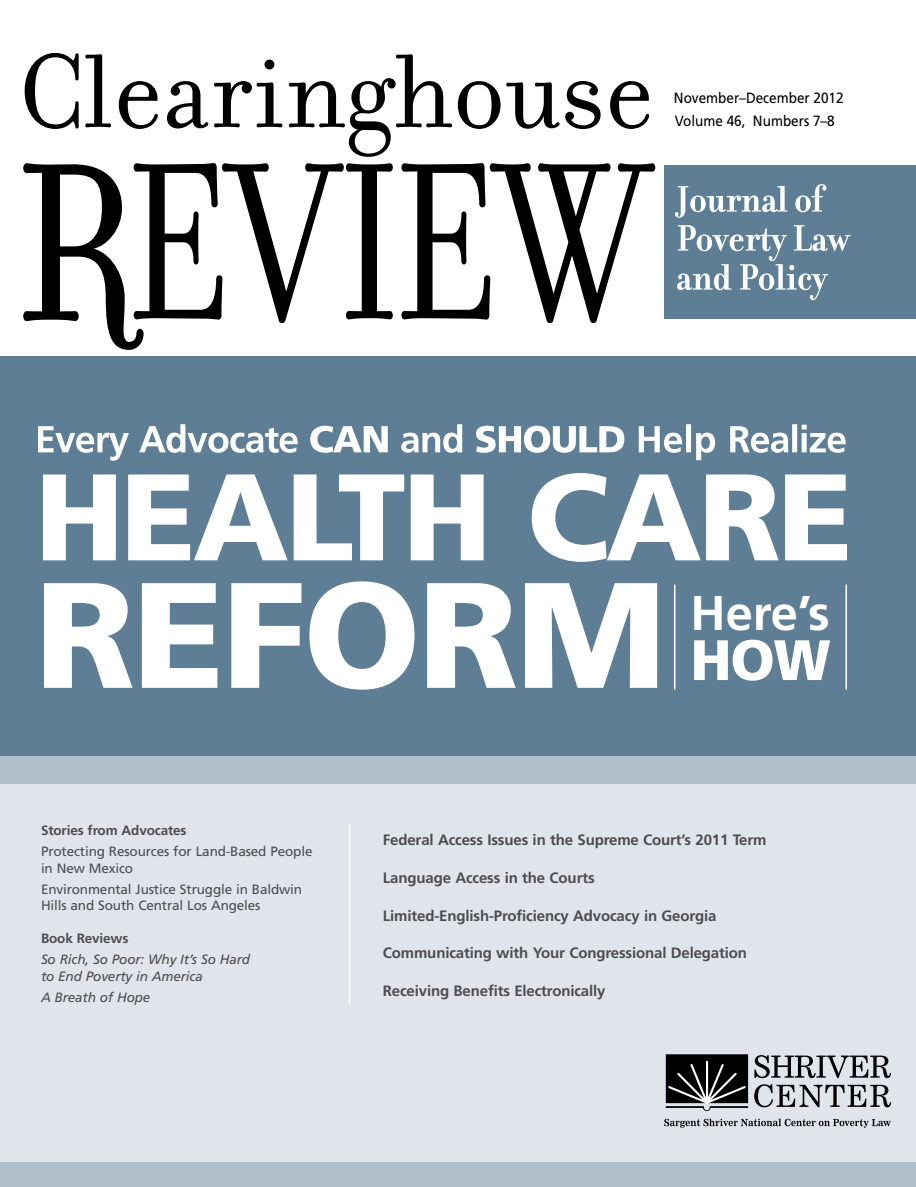
<style>
.page{position:relative;width:916px;height:1187px;background:#fff}
.page>*{position:absolute;margin:0;border:0;box-sizing:border-box;transform-origin:0 0}
.t1{font:900 56.85px "Frutiger";color:#fff}
.t2{font:700 48.75px "Frutiger";color:#fff}
.t3{font:700 15px "Frutiger";letter-spacing:-.01em;color:#4d4d4f}
.t4{font:14.85px "Frutiger";color:#000;scale:.91 1}
.t5{font:13.5px/21.6px "Frutiger";letter-spacing:-.01em;color:#4d4d4f}
.t6{font:italic 13.5px/21.6px "Frutiger";letter-spacing:-.01em;color:#4d4d4f}
.s1{font-weight:700}
.s2{font-weight:700;font-style:normal}
</style>
<div class="page">
<div style="left:0;top:770px;width:915px;height:417px;background:#dfe5ea"></div>
<div style="left:0;top:1162px;width:915px;height:25px;background:#aebfca"></div>
<div style="left:0;top:356px;width:915px;height:422px;background:#5d7e95"></div>
<div style="left:0;top:757px;width:915px;height:27px;background:#aebfca"></div>
<div style="left:664px;top:165px;width:251px;height:154px;background:#5d7e95"></div>
<svg style="left:25px;top:53px;width:54px;height:76px"></svg>
<svg style="left:85px;top:54px;width:26px;height:73px"></svg>
<svg style="left:119px;top:81px;width:39px;height:48px"></svg>
<svg style="left:167px;top:60px;width:115px;height:68px"></svg>
<svg style="left:289px;top:54px;width:211px;height:103px"></svg>
<svg style="left:506px;top:81px;width:94px;height:48px"></svg>
<svg style="left:610px;top:81px;width:39px;height:48px"></svg>
<svg style="left:23px;top:163px;width:369px;height:187px"></svg>
<svg style="left:401px;top:163px;width:254px;height:160px"></svg>
<svg style="left:674px;top:186px;width:113px;height:32px"></svg>
<svg style="left:795px;top:184px;width:31px;height:28px"></svg>
<svg style="left:677px;top:225px;width:173px;height:75px"></svg>
<svg style="left:754px;top:1055px;width:136px;height:23px"></svg>
<svg style="left:754px;top:1084px;width:136px;height:23px"></svg>
<svg style="left:664px;top:1119px;width:226px;height:9px"></svg>
<svg style="left:665px;top:1054px;width:82px;height:57px;background:#3a3b3c"></svg>
<svg style="left:44px;top:581px;width:613px;height:109px;fill:#fff"></svg>
<svg style="left:43px;top:473px;width:803px;height:89px"></svg>
<svg style="left:38px;top:424px;width:807px;height:37px"></svg>
<hr style="left:348px;top:824px;width:2px;height:180px;background:#fff">
<hr style="left:673px;top:585px;width:2px;height:105px;background:#fff">
<hr style="left:845px;top:585px;width:1px;height:105px;background:#fff">
<p class="t4" style="left:673px;top:89px;width:188px">November–December 2012</p>
<p class="t4" style="left:674px;top:112px;width:177px">Volume 46, Numbers 7–8</p>
<p class="t5" style="left:41px;top:819px;width:273px"><span class="s1">Stories from Advocates<br></span>Protecting Resources for Land-Based People</p>
<p class="t5" style="left:41px;top:857px;width:262px">in New Mexico<br>Environmental Justice Struggle in Baldwin</p>
<p class="t5" style="left:41px;top:895px;width:221px">H ills and South Central Los Angeles</p>
<p class="t6" style="left:41px;top:927px;width:210px"><span class="s2">Book Reviews<br></span>So Rich, So Poor: Why It’s So Hard</p>
<p class="t6" style="left:41px;top:965px;width:163px">to End Poverty in America<br>A Breath of Hope</p>
<p class="t2" style="left:690px;top:585px;width:141px">Here’s</p>
<p class="t1" style="left:690px;top:626px;width:90px">How</p>
<p class="t3" style="left:383px;top:831px;width:385px">Federal Access Issues in the Supreme Court’s 2011 Term</p>
<p class="t3" style="left:383px;top:869px;width:213px">Language Access in the Courts</p>
<p class="t3" style="left:383px;top:907px;width:335px">Limited-English-Proficiency Advocacy in Georgia</p>
<p class="t3" style="left:383px;top:944px;width:365px">Communicating with Your Congressional Delegation</p>
<p class="t3" style="left:383px;top:982px;width:224px">Receiving Benefits Electronically</p>
</div>
